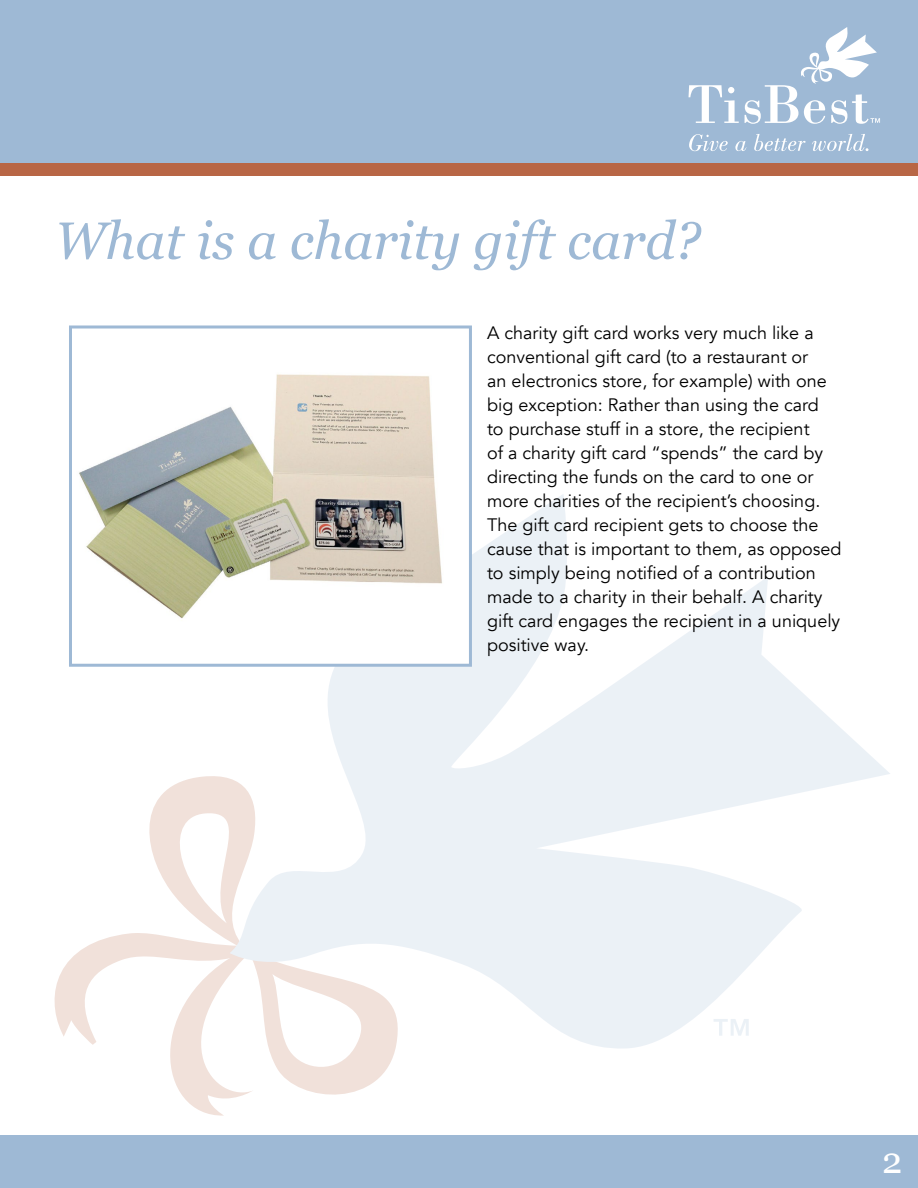
<style>
.page{position:relative;width:918px;height:1188px;background:#fff}
.page>*{position:absolute;margin:0;border:0;box-sizing:border-box;transform-origin:0 0}
.t1{font:italic 52.5px "Georgia";color:#9eb9d5}
.t2{font:36px "Georgia";color:#fff}
.t3{font:18px/24px "Avenir";color:#000}
</style>
<div class="page">
<svg style="left:55px;top:776px;width:340px;height:340px"></svg>
<svg style="left:230px;top:494px;width:660px;height:556px;fill:#f1f1f6"></svg>
<svg style="left:714px;top:1019px;width:35px;height:17px"></svg>
<div style="left:0;top:0;width:918px;height:163px;background:#9eb9d5"></div>
<svg style="left:689px;top:134px;width:39px;height:17px"></svg>
<svg style="left:735px;top:141px;width:11px;height:10px"></svg>
<svg style="left:754px;top:134px;width:52px;height:17px"></svg>
<svg style="left:812px;top:134px;width:57px;height:17px"></svg>
<svg style="left:689px;top:85px;width:50px;height:38px"></svg>
<svg style="left:745px;top:27px;width:135px;height:97px"></svg>
<div style="left:0;top:163px;width:918px;height:13px;background:#b86645"></div>
<div style="left:0;top:1136px;width:918px;height:52px;background:#9eb9d5"></div>
<div style="left:70px;top:327px;width:400px;height:338px;background:#fff"></div>
<img style="left:79px;top:374px;width:363px;height:244px">
<div style="left:69px;top:326px;width:403px;height:341px;border:3px solid #9eb9d5"></div>
<h1 class="t1" style="left:55px;top:203px;width:648px">What is a charity gift card?</h1>
<p class="t3" style="left:487px;top:321px;width:356px">A charity gift card works very much like a conventional gift card (to a restaurant or<br>an electronics store, for example) with one big exception: Rather than using the card<br>to purchase stuff in a store, the recipient<br>of a charity gift card “spends” the card by directing the funds on the card to one or more charities of the recipient’s choosing.<br>The gift card recipient gets to choose the cause that is important to them, as opposed to simply being notified of a contribution made to a charity in their behalf. A charity gift card engages the recipient in a uniquely positive way.</p>
<h2 class="t2" style="left:882px;top:1135px;width:22px">2</h2>
</div>
